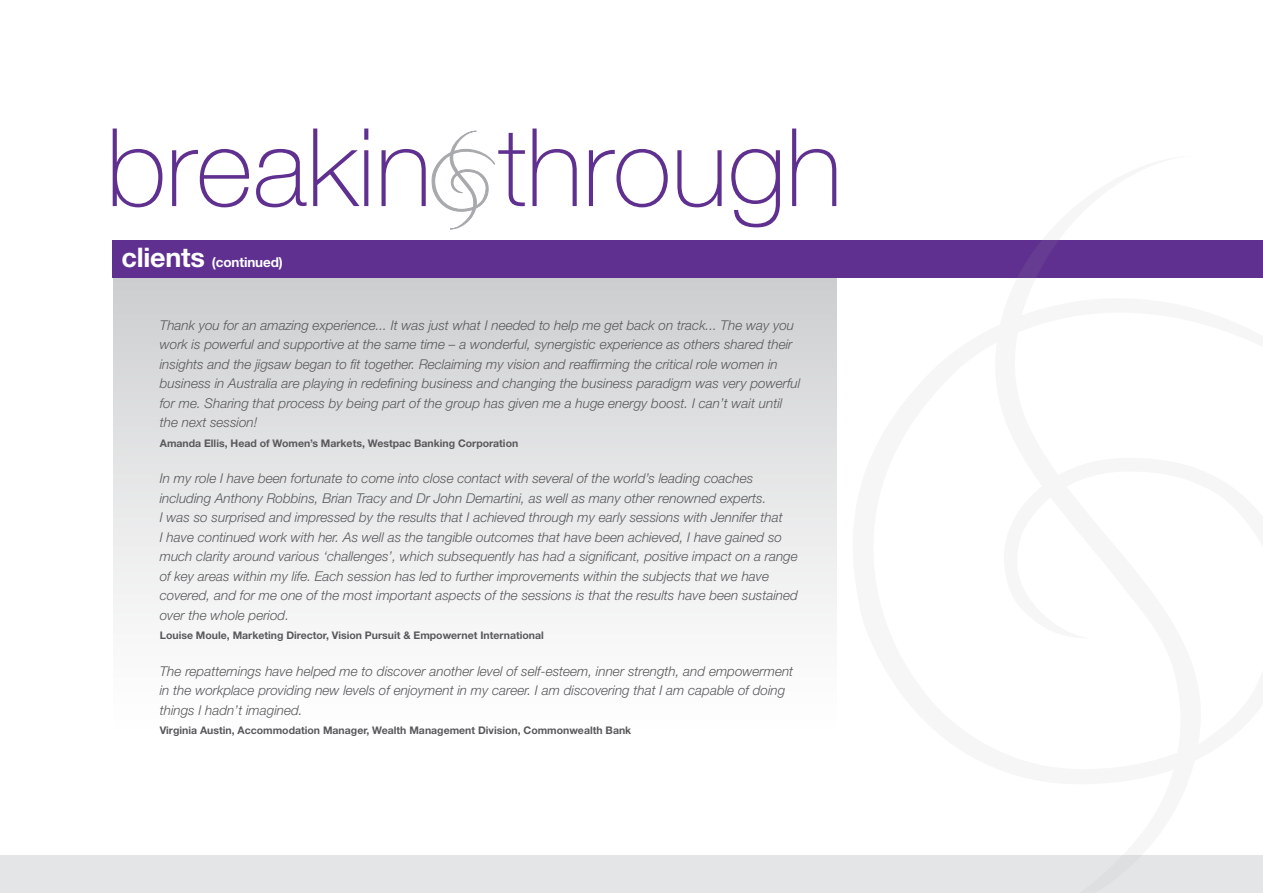
<style>
.page{position:relative;width:1263px;height:893px;background:#fff}
.page>*{position:absolute;margin:0;border:0;box-sizing:border-box;transform-origin:0 0}
.t1{font:italic 300 13.5px/19.5px "Helvetica Neue";color:#58595b}
.t2{font:700 13.5px "Helvetica Neue";letter-spacing:-.01em;color:#fff}
.t3{font:700 10.5px "Helvetica Neue";color:#58595b}
.s1{font-size:27px}
</style>
<div class="page">
<div style="left:113px;top:261px;width:723px;height:470px;background:linear-gradient(to bottom,#cccdcf,#fff)"></div>
<div style="left:113px;top:240px;width:1150px;height:38px;background:#5f3090"></div>
<div style="left:0;top:855px;width:1263px;height:38px;background:#e4e5e6"></div>
<svg style="left:113px;top:129px;width:49px;height:78px"></svg>
<svg style="left:172px;top:149px;width:78px;height:58px"></svg>
<svg style="left:256px;top:149px;width:51px;height:58px"></svg>
<svg style="left:313px;top:129px;width:46px;height:77px"></svg>
<svg style="left:364px;top:129px;width:4px;height:11px"></svg>
<svg style="left:364px;top:150px;width:4px;height:56px"></svg>
<svg style="left:532px;top:129px;width:45px;height:77px"></svg>
<svg style="left:589px;top:149px;width:79px;height:58px"></svg>
<svg style="left:677px;top:150px;width:45px;height:57px"></svg>
<svg style="left:731px;top:149px;width:49px;height:79px"></svg>
<svg style="left:792px;top:129px;width:44px;height:77px"></svg>
<svg style="left:381px;top:131px;width:144px;height:98px"></svg>
<p class="t2" style="left:122px;top:254px;width:163px"><span class="s1">clients</span> (continued)</p>
<p class="t1" style="left:160px;top:315px;width:642px">Thank you for an amazing experience... It was just what I needed to help me get back on track... The way you work is powerful and supportive at the same time – a wonderful, synergistic experience as others shared their insights and the jigsaw began to fit together. Reclaiming my vision and reaffirming the critical role women in business in Australia are playing in redefining business and changing the business paradigm was very powerful for me. Sharing that process by being part of the group has given me a huge energy boost. I can’t wait until the next session!</p>
<p class="t3" style="left:160px;top:436px;width:360px">Amanda Ellis, Head of Women’s Markets, Westpac Banking Corporation</p>
<p class="t1" style="left:160px;top:468px;width:640px">In my role I have been fortunate to come into close contact with several of the world’s leading coaches including Anthony Robbins, Brian Tracy and Dr John Demartini, as well as many other renowned experts.<br>I was so surprised and impressed by the results that I achieved through my early sessions with Jennifer that<br>I have continued work with her. As well as the tangible outcomes that have been achieved, I have gained so much clarity around various ‘challenges’, which subsequently has had a significant, positive impact on a range of key areas within my life. Each session has led to further improvements within the subjects that we have covered, and for me one of the most important aspects of the sessions is that the results have been sustained over the whole period.</p>
<p class="t3" style="left:160px;top:629px;width:385px">Louise Moule, Marketing Director, Vision Pursuit &amp; Empowernet International</p>
<p class="t1" style="left:160px;top:661px;width:635px">The repatternings have helped me to discover another level of self-esteem, inner strength, and empowerment in the workplace providing new levels of enjoyment in my career. I am discovering that I am capable of doing things I hadn’t imagined.</p>
<p class="t3" style="left:160px;top:724px;width:473px">Virginia Austin, Accommodation Manager, Wealth Management Division, Commonwealth Bank</p>
</div>
